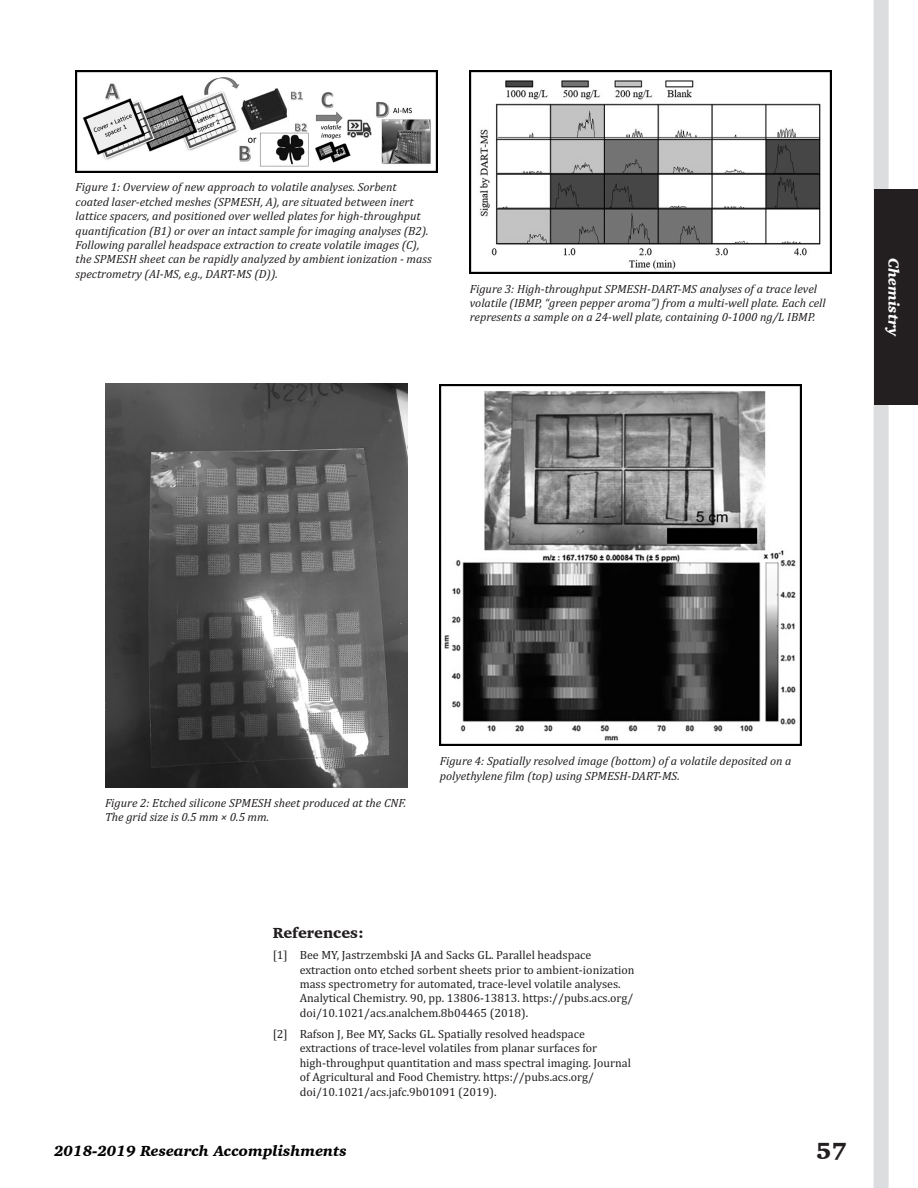
<style>
.page{position:relative;width:918px;height:1188px;background:#fff}
.page>*{position:absolute;margin:0;border:0;box-sizing:border-box;transform-origin:0 0}
.t1{font:900 24px "Charter";color:#231f20}
.t2{font:italic 900 15px "Charter";color:#000}
.Body_Header{font:900 15px "Charter";color:#231f20}
.t3{font:italic 900 15px "Charter";color:#fff}
.Captions{font:italic 12px/14.4px "Cambria";color:#231f20}
.References{font:12px/14.4px "Cambria";color:#231f20}
</style>
<div class="page">
<div style="left:874px;top:0;width:15px;height:1188px;background:#dcdddf"></div>
<div style="left:874px;top:189px;width:44px;height:216px;background:#231f20"></div>
<img style="left:76px;top:70px;width:361px;height:102px">
<img style="left:105px;top:384px;width:302px;height:403px">
<img style="left:470px;top:71px;width:362px;height:202px">
<img style="left:440px;top:384px;width:362px;height:362px">
<p class="Captions" style="left:76px;top:180px;width:358px">Figure 1: Overview of new approach to volatile analyses. Sorbent coated laser-etched meshes (SPMESH, A), are situated between inert lattice spacers, and positioned over welled plates for high-throughput quantification (B1) or over an intact sample for imaging analyses (B2).<br>Following parallel headspace extraction to create volatile images (C), the SPMESH sheet can be rapidly analyzed by ambient ionization - mass spectrometry (AI-MS, e.g., DART-MS (D)).</p>
<p class="Captions" style="left:470px;top:281px;width:357px">Figure 3: High-throughput SPMESH-DART-MS analyses of a trace level volatile (IBMP, “green pepper aroma”) from a multi-well plate. Each cell represents a sample on a 24-well plate, containing 0-1000 ng/L IBMP.</p>
<p class="t3" style="left:903px;top:258px;width:80px;rotate:90deg">Chemistry</p>
<p class="Captions" style="left:105px;top:795px;width:303px">Figure 2: Etched silicone SPMESH sheet produced at the CNF.<br>The grid size is 0.5 mm × 0.5 mm.</p>
<p class="Captions" style="left:440px;top:753px;width:353px">Figure 4: Spatially resolved image (bottom) of a volatile deposited on a polyethylene film (top) using SPMESH-DART-MS.</p>
<p class="Body_Header" style="left:273px;top:924px;width:93px">References:</p>
<p class="References" style="left:300px;top:948px;width:336px;text-indent:-27px">[1] Bee MY, Jastrzembski JA and Sacks GL. Parallel headspace extraction onto etched sorbent sheets prior to ambient-ionization mass spectrometry for automated, trace-level volatile analyses.<br>Analytical Chemistry. 90, pp. 13806-13813. https://pubs.acs.org/ doi/10.1021/acs.analchem.8b04465 (2018).</p>
<p class="References" style="left:300px;top:1027px;width:333px;text-indent:-27px">[2] Rafson J, Bee MY, Sacks GL. Spatially resolved headspace extractions of trace-level volatiles from planar surfaces for high-throughput quantitation and mass spectral imaging. Journal of Agricultural and Food Chemistry. https://pubs.acs.org/ doi/10.1021/acs.jafc.9b01091 (2019).</p>
<p class="t2" style="left:54px;top:1142px;width:294px">2018-2019 Research Accomplishments</p>
<h1 class="t1" style="left:816px;top:1135px;width:32px">57</h1>
</div>
